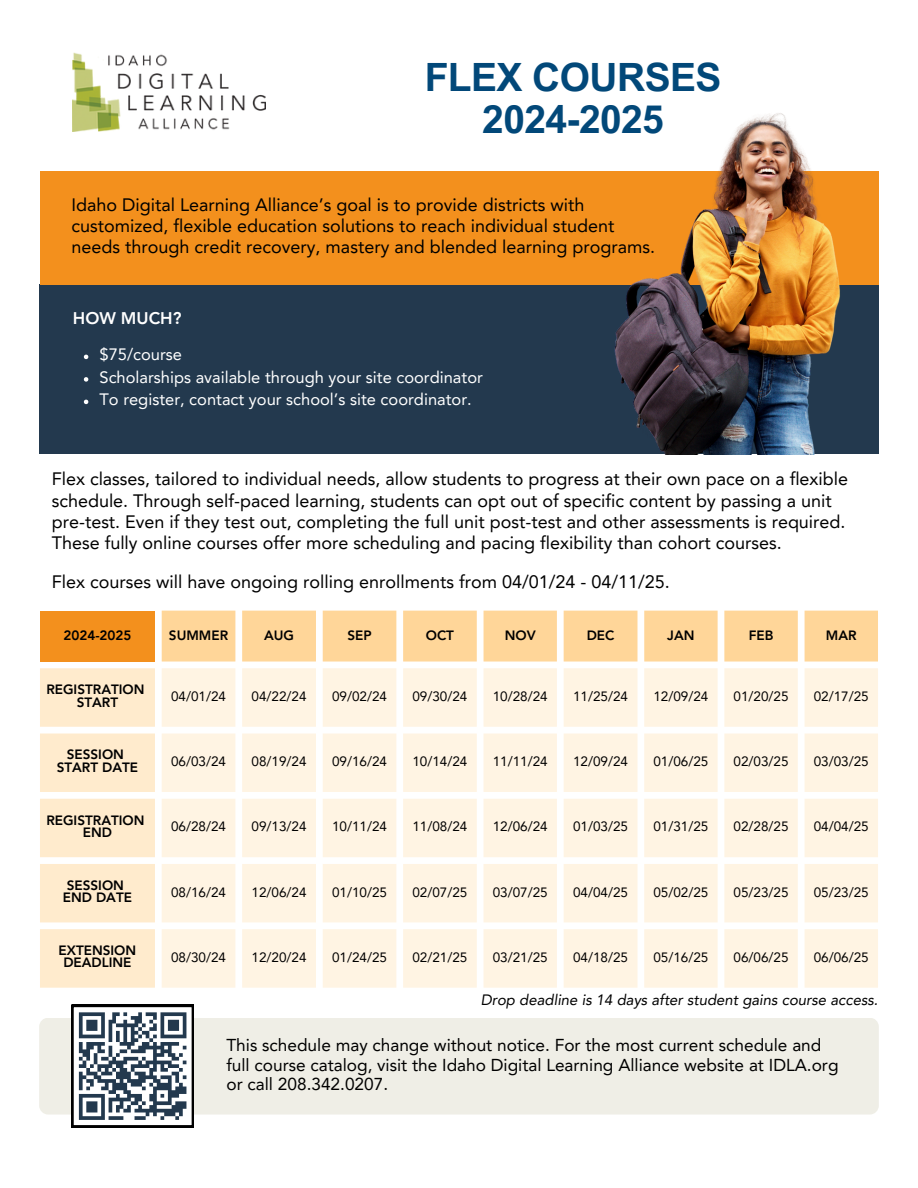
<style>
.page{position:relative;width:918px;height:1188px;background:#fff}
.page>*{position:absolute;margin:0;border:0;box-sizing:border-box;transform-origin:0 0}
.t1{font:700 39px/41.7px "Arial MT Pro";letter-spacing:-.015em;color:#024879;text-align:center}
.t2{font:18px/21.3px "Avenir LT Pro";color:#000}
.t3{font:17.25px/19.4px "Avenir LT Pro";color:#000}
.t4{font:800 16.8px "Avenir LT Pro";color:#fff}
.t5{font:16.5px "Avenir LT Pro";color:#fff}
.t6{font:italic 15px "Avenir LT Pro";color:#000}
.t7{font:13.5px "Avenir LT Pro";color:#000}
.t8{font:800 13.5px/12.3px "Avenir LT Pro";color:#000;text-align:center}
</style>
<div class="page">
<div style="left:39px;top:285px;width:840px;height:169px;background:#23394e"></div>
<img style="left:73px;top:53px;width:192px;height:78px">
<div style="left:39px;top:1018px;width:840px;height:97px;background:#efeee6;border-radius:9px"></div>
<div style="left:40px;top:611px;width:115px;height:51px;background:#f3901d"></div>
<svg style="left:162px;top:611px;width:716px;height:51px;background:#ffd9a1"></svg>
<svg style="left:40px;top:668px;width:115px;height:320px;background:#ffecd1"></svg>
<svg style="left:162px;top:668px;width:716px;height:320px;fill:#fff4e3"></svg>
<div style="left:40px;top:172px;width:838px;height:113px;background:#f3901d"></div>
<img style="left:483px;top:113px;width:396px;height:341px">
<svg style="left:84px;top:355px;width:4px;height:4px"></svg>
<svg style="left:84px;top:377px;width:4px;height:5px"></svg>
<svg style="left:84px;top:400px;width:4px;height:4px"></svg>
<svg style="left:71px;top:1005px;width:123px;height:122px;background:#949da5"></svg>
<p class="t1" style="left:425px;top:62px;width:298px">FLEX COURSES<br>2024-2025</p>
<p class="t2" style="left:71px;top:195px;width:585px">Idaho Digital Learning Alliance’s goal is to provide districts with customized, flexible education solutions to reach individual student needs through credit recovery, mastery and blended learning programs.</p>
<p class="t4" style="left:73px;top:312px;width:110px">HOW MUCH?</p>
<p class="t5" style="left:100px;top:348px;width:84px">$75/course</p>
<p class="t5" style="left:100px;top:370px;width:385px">Scholarships available through your site coordinator</p>
<p class="t5" style="left:100px;top:393px;width:374px">To register, contact your school’s site coordinator.</p>
<p class="t2" style="left:52px;top:470px;width:798px">Flex classes, tailored to individual needs, allow students to progress at their own pace on a flexible schedule. Through self-paced learning, students can opt out of specific content by passing a unit pre-test. Even if they test out, completing the full unit post-test and other assessments is required.<br>These fully online courses offer more scheduling and pacing flexibility than cohort courses.</p>
<p class="t2" style="left:52px;top:573px;width:620px">Flex courses will have ongoing rolling enrollments from 04/01/24 - 04/11/25.</p>
<h1 class="t8" style="left:63px;top:630px;width:70px">2024-2025</h1>
<p class="t8" style="left:169px;top:630px;width:61px">SUMMER</p>
<h3 class="t8" style="left:264px;top:630px;width:31px">AUG</h3>
<h2 class="t8" style="left:347px;top:630px;width:26px">SEP</h2>
<p class="t8" style="left:426px;top:630px;width:30px">OCT</p>
<p class="t8" style="left:505px;top:630px;width:32px">NOV</p>
<p class="t8" style="left:587px;top:630px;width:29px">DEC</p>
<h3 class="t8" style="left:667px;top:630px;width:29px">JAN</h3>
<h3 class="t8" style="left:749px;top:630px;width:26px">FEB</h3>
<p class="t8" style="left:826px;top:630px;width:32px">MAR</p>
<p class="t8" style="left:46px;top:685px;width:100px">REGISTRATION</p>
<p class="t8" style="left:77px;top:697px;width:43px">START</p>
<p class="t8" style="left:67px;top:750px;width:59px">SESSION</p>
<p class="t8" style="left:57px;top:762px;width:83px">START DATE</p>
<p class="t8" style="left:46px;top:815px;width:100px">REGISTRATION</p>
<p class="t8" style="left:83px;top:827px;width:31px">END</p>
<p class="t8" style="left:67px;top:880px;width:59px">SESSION</p>
<p class="t8" style="left:63px;top:893px;width:71px">END DATE</p>
<p class="t7" style="left:171px;top:691px;width:57px">04/01/24</p>
<p class="t7" style="left:252px;top:691px;width:57px">04/22/24</p>
<p class="t7" style="left:332px;top:691px;width:57px">09/02/24</p>
<p class="t7" style="left:412px;top:691px;width:57px">09/30/24</p>
<p class="t7" style="left:493px;top:691px;width:57px">10/28/24</p>
<p class="t7" style="left:573px;top:691px;width:57px">11/25/24</p>
<p class="t7" style="left:653px;top:691px;width:57px">12/09/24</p>
<p class="t7" style="left:734px;top:691px;width:57px">01/20/25</p>
<p class="t7" style="left:814px;top:691px;width:57px">02/17/25</p>
<p class="t7" style="left:171px;top:756px;width:57px">06/03/24</p>
<p class="t7" style="left:252px;top:756px;width:57px">08/19/24</p>
<p class="t7" style="left:332px;top:756px;width:57px">09/16/24</p>
<p class="t7" style="left:412px;top:756px;width:57px">10/14/24</p>
<p class="t7" style="left:493px;top:756px;width:57px">11/11/24</p>
<p class="t7" style="left:573px;top:756px;width:57px">12/09/24</p>
<p class="t7" style="left:653px;top:756px;width:57px">01/06/25</p>
<p class="t7" style="left:734px;top:756px;width:57px">02/03/25</p>
<p class="t7" style="left:814px;top:756px;width:57px">03/03/25</p>
<p class="t7" style="left:171px;top:821px;width:57px">06/28/24</p>
<p class="t7" style="left:252px;top:821px;width:57px">09/13/24</p>
<p class="t7" style="left:332px;top:821px;width:57px">10/11/24</p>
<p class="t7" style="left:412px;top:821px;width:57px">11/08/24</p>
<p class="t7" style="left:493px;top:821px;width:57px">12/06/24</p>
<p class="t7" style="left:573px;top:821px;width:57px">01/03/25</p>
<p class="t7" style="left:653px;top:821px;width:57px">01/31/25</p>
<p class="t7" style="left:734px;top:821px;width:57px">02/28/25</p>
<p class="t7" style="left:814px;top:821px;width:57px">04/04/25</p>
<p class="t7" style="left:171px;top:886px;width:57px">08/16/24</p>
<p class="t7" style="left:252px;top:886px;width:57px">12/06/24</p>
<p class="t7" style="left:332px;top:886px;width:57px">01/10/25</p>
<p class="t7" style="left:412px;top:886px;width:57px">02/07/25</p>
<p class="t7" style="left:493px;top:886px;width:57px">03/07/25</p>
<p class="t7" style="left:573px;top:886px;width:57px">04/04/25</p>
<p class="t7" style="left:653px;top:886px;width:57px">05/02/25</p>
<p class="t7" style="left:734px;top:886px;width:57px">05/23/25</p>
<p class="t7" style="left:814px;top:886px;width:57px">05/23/25</p>
<p class="t8" style="left:59px;top:945px;width:79px">EXTENSION<br>DEADLINE</p>
<p class="t7" style="left:171px;top:952px;width:57px">08/30/24</p>
<p class="t7" style="left:252px;top:952px;width:57px">12/20/24</p>
<p class="t7" style="left:332px;top:952px;width:57px">01/24/25</p>
<p class="t7" style="left:412px;top:952px;width:57px">02/21/25</p>
<p class="t7" style="left:493px;top:952px;width:57px">03/21/25</p>
<p class="t7" style="left:573px;top:952px;width:57px">04/18/25</p>
<p class="t7" style="left:653px;top:952px;width:57px">05/16/25</p>
<p class="t7" style="left:734px;top:952px;width:57px">06/06/25</p>
<p class="t7" style="left:814px;top:952px;width:57px">06/06/25</p>
<p class="t6" style="left:481px;top:994px;width:399px">Drop deadline is 14 days after student gains course access.</p>
<p class="t3" style="left:226px;top:1037px;width:614px">This schedule may change without notice. For the most current schedule and full course catalog, visit the Idaho Digital Learning Alliance website at IDLA.org or call 208.342.0207.</p>
</div>
